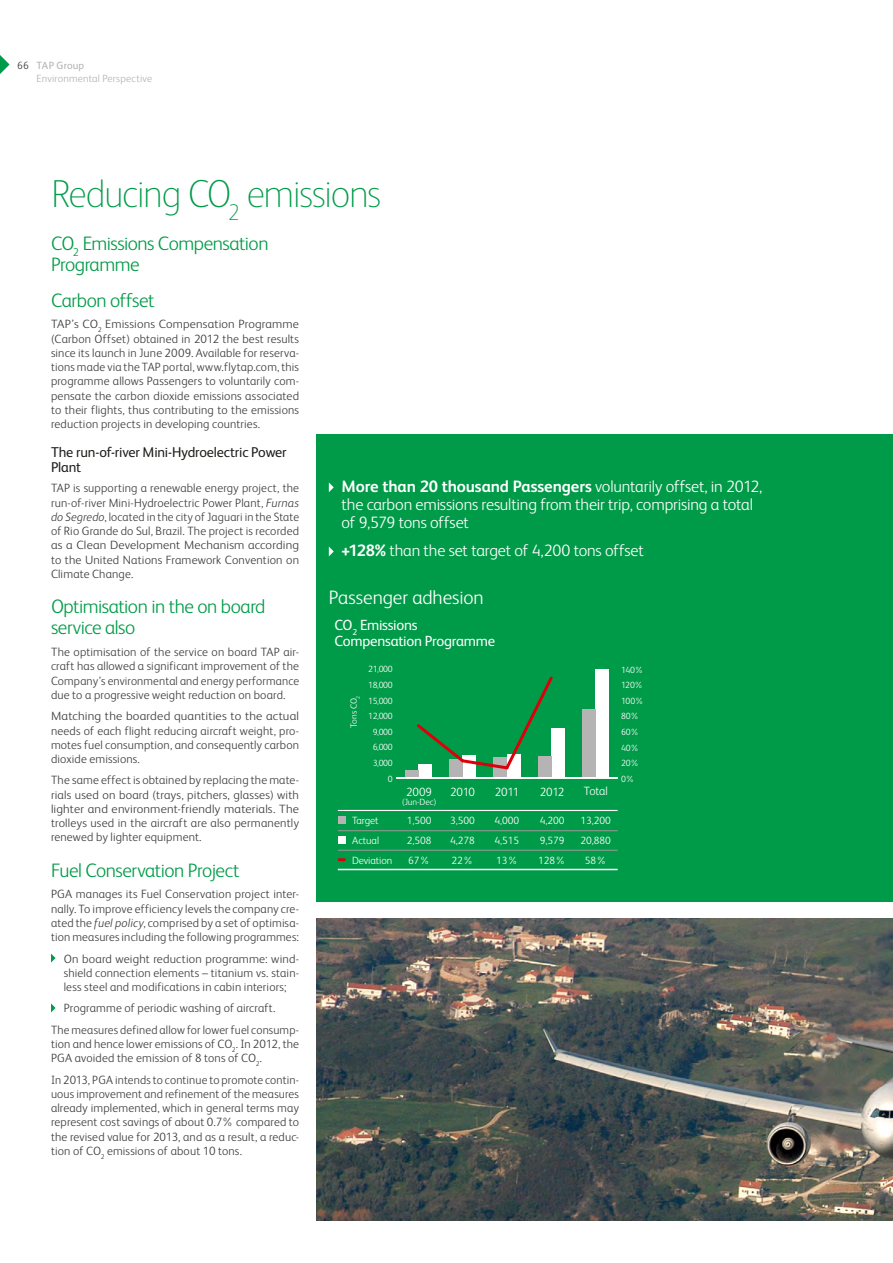
<style>
.page{position:relative;width:893px;height:1263px;background:#fff}
.page>*{position:absolute;margin:0;border:0;box-sizing:border-box;transform-origin:0 0}
.t1{font:100 39px "FS Albert";letter-spacing:-.04em;color:#009b48}
.t2{font:300 19.5px/21px "FS Albert";letter-spacing:-.025em;color:#009b48}
.t3{font:300 19.5px "FS Albert";letter-spacing:-.005em;color:#fff}
.t4{font:300 16.5px/18px "FS Albert";letter-spacing:-.015em;color:#fff}
.t5{font:15px/16.5px "FS Albert";letter-spacing:-.015em;color:#fff}
.t6{font:14.7px/16.2px "FS Albert";letter-spacing:-.015em;color:#fff}
.t7{font:14.25px/15px "FS Albert";letter-spacing:-.015em;color:#1d1d1b}
.t8{font:300 12px/14.2px "FS Albert";letter-spacing:.015em;color:#3c3c3b;text-align:justify}
.t9{font:300 12px/14.2px "FS Albert";letter-spacing:.015em;color:#3c3c3b;text-align:justify;scale:1.04 1}
.t10{font:300 12px/14.2px "FS Albert";letter-spacing:.015em;color:#3c3c3b;text-align:justify;scale:1.06 1}
.t11{font:300 12px "FS Albert";letter-spacing:-.015em;color:#fff}
.t12{font:300 11.85px "FS Albert";letter-spacing:-.035em;color:#fff}
.t13{font:300 10.5px/20px "FS Albert";color:#fff}
.t14{font:300 10.5px/13.4px "FS Albert";letter-spacing:.015em;color:#b3b2b2}
.t15{font:300 10.35px "FS Albert";color:#fff}
.t16{font:300 9px "FS Albert";letter-spacing:-.03em;color:#fff}
.s1{color:#3c3c3b}
.s2{font-weight:400}
.s3{font-style:italic}
.s4{font-weight:700}
</style>
<div class="page">
<svg style="left:0;top:55px;width:10px;height:19px"></svg>
<div style="left:316px;top:435px;width:577px;height:467px;background:#009b48"></div>
<img style="left:316px;top:918px;width:577px;height:302px">
<svg style="left:51px;top:953px;width:5px;height:9px"></svg>
<svg style="left:51px;top:1003px;width:5px;height:9px"></svg>
<svg style="left:329px;top:482px;width:5px;height:10px"></svg>
<svg style="left:329px;top:547px;width:5px;height:9px"></svg>
<div style="left:418px;top:765px;width:14px;height:13px;background:#fff"></div>
<div style="left:463px;top:755px;width:13px;height:23px;background:#fff"></div>
<div style="left:507px;top:754px;width:13px;height:24px;background:#fff"></div>
<div style="left:551px;top:728px;width:13px;height:50px;background:#fff"></div>
<div style="left:595px;top:669px;width:14px;height:109px;background:#fff"></div>
<div style="left:405px;top:770px;width:13px;height:8px;background:#b5b3b3"></div>
<div style="left:449px;top:759px;width:14px;height:19px;background:#b5b3b3"></div>
<div style="left:494px;top:757px;width:13px;height:21px;background:#b5b3b3"></div>
<div style="left:538px;top:756px;width:13px;height:22px;background:#b5b3b3"></div>
<div style="left:582px;top:709px;width:13px;height:69px;background:#b5b3b3"></div>
<hr style="left:396px;top:777px;width:222px;height:2px;background:#fff">
<svg style="left:417px;top:676px;width:136px;height:96px"></svg>
<div style="left:338px;top:816px;width:8px;height:8px;background:#b5b3b3"></div>
<div style="left:338px;top:836px;width:8px;height:8px;background:#fff"></div>
<hr style="left:338px;top:810px;width:280px;height:1px;background:#fff">
<hr style="left:338px;top:830px;width:280px;height:1px;background:#9d9999">
<hr style="left:338px;top:850px;width:280px;height:1px;background:#9d9999">
<hr style="left:338px;top:869px;width:280px;height:1px;background:#fff">
<svg style="left:339px;top:858px;width:5px;height:3px"></svg>
<p class="t14" style="left:37px;top:58px;width:117px;text-indent:-19px"><span class="s1">66</span> <span class="s2">TAP Group<br></span>Environmental Perspective</p>
<h1 class="t1" style="left:51px;top:172px;width:332px">Reducing CO<sub>2</sub> emissions</h1>
<h2 class="t2" style="left:51px;top:233px;width:219px">CO<sub>2</sub> Emissions Compensation<br>Programme</h2>
<h2 class="t2" style="left:51px;top:290px;width:105px">Carbon offset</h2>
<p class="t9" style="left:51px;top:317px;width:240px">TAP ’s CO<sub>2</sub> Emissions Compensation Programme (Carbon Offset) obtained in 2012 the best results since its launch in June 2009. Available for reserva&shy;tions made via the TAP</p>
<p class="t8" style="left:51px;top:360px;width:250px;text-indent:112px">portal, www.flytap.com, this programme allows Passengers to voluntarily com&shy;pensate the carbon dioxide emissions associated to their flights, thus contributing to the emissions reduction projects in developing countries.</p>
<p class="t7" style="left:51px;top:444px;width:237px">The run-of-river Mini-Hydroelectric Power<br>Plant</p>
<p class="t8" style="left:51px;top:481px;width:8px">TAP</p>
<p class="t8" style="left:51px;top:481px;width:250px;text-indent:22px">is supporting a renewable energy project, the run-of-river Mini-Hydroelectric Power Plant, <span class="s3">Furnas do Segredo</span>, located in the city of Jaguari in the State of Rio Grande do Sul, Brazil. The project is recorded as a Clean Development Mechanism according to the United Nations Framework Convention on Climate Change.</p>
<h2 class="t2" style="left:51px;top:596px;width:216px">Optimisation in the on board service also</h2>
<p class="t8" style="left:51px;top:645px;width:217px">The optimisation of the service on board TAP</p>
<p class="t8" style="left:51px;top:645px;width:250px;text-indent:232px">air&shy;craft has allowed a significant improvement of the Company’s environmental and energy performance due to a progressive weight reduction on board.</p>
<p class="t10" style="left:51px;top:709px;width:235px">Matching the boarded quantities to the actual needs of each flight reducing aircraft weight, pro&shy;motes fuel consumption, and consequently carbon dioxide emissions.</p>
<p class="t8" style="left:51px;top:773px;width:250px">The same effect is obtained by replacing the mate&shy;rials used on board (trays, pitchers, glasses) with lighter and environment-friendly materials. The trolleys used in the aircraft are also permanently renewed by lighter equipment.</p>
<h2 class="t2" style="left:51px;top:860px;width:190px">Fuel Conservation Project</h2>
<p class="t8" style="left:51px;top:887px;width:250px">PGA manages its Fuel Conservation project inter&shy;nally. To improve efficiency levels the company cre&shy;ated the <span class="s3">fuel policy</span>, comprised by a set of optimisa&shy;tion measures including the following programmes:</p>
<p class="t8" style="left:64px;top:951px;width:237px">On board weight reduction programme: wind&shy;shield connection elements – titanium vs. stain&shy;less steel and modifications in cabin interiors;</p>
<p class="t8" style="left:51px;top:997px;width:250px;line-height:21.3px;text-indent:4px">Programme of periodic washing of aircraft.<br>The measures defined allow for lower fuel consump-</p>
<p class="t8" style="left:51px;top:1037px;width:250px">tion and hence lower emissions of CO<sub>2</sub>. In 2012, the<br>PGA avoided the emission of 8 tons of CO<sub>2</sub>.</p>
<p class="t8" style="left:51px;top:1072px;width:250px">In 2013, PGA intends to continue to promote contin&shy;uous improvement and refinement of the measures already implemented, which in general terms may represent cost savings of about 0.7% compared to the revised value for 2013, and as a result, a reduc&shy;tion of CO<sub>2</sub> emissions of about 10 tons.</p>
<h3 class="t4" style="left:342px;top:477px;width:422px"><span class="s4">More than 20 thousand Passengers</span> voluntarily offset, in 2012, the carbon emissions resulting from their trip, comprising a total of 9,579 tons offset</h3>
<h3 class="t4" style="left:342px;top:542px;width:304px"><span class="s4">+128%</span> than the set target of 4,200 tons offset</h3>
<h2 class="t3" style="left:329px;top:586px;width:156px">Passenger adhesion</h2>
<p class="t6" style="left:334px;top:617px;width:162px">CO<sub>2</sub> Emissions<br>Compensation Programme</p>
<p class="t5" style="left:370px;top:617px;width:165px">CO<sub>2</sub> Emissions<br>Compensation Programme</p>
<p class="t16" style="left:368px;top:664px;width:26px">21,000</p>
<p class="t16" style="left:349px;top:728px;width:33px;rotate:-90deg">Tons CO<sub>2</sub></p>
<p class="t16" style="left:368px;top:680px;width:26px">18,000</p>
<p class="t16" style="left:368px;top:695px;width:26px">15,000</p>
<p class="t16" style="left:368px;top:711px;width:26px">12,000</p>
<p class="t16" style="left:373px;top:726px;width:22px">9,000</p>
<p class="t16" style="left:373px;top:742px;width:22px">6,000</p>
<p class="t16" style="left:373px;top:758px;width:22px">3,000</p>
<p class="t16" style="left:388px;top:773px;width:6px">0</p>
<p class="t13" style="left:352px;top:810px;width:28px">Target<br>Actual</p>
<p class="t12" style="left:414px;top:782px;width:26px">2010</p>
<p class="t12" style="left:458px;top:782px;width:25px">2011</p>
<p class="t12" style="left:502px;top:782px;width:25px">2012</p>
<p class="t12" style="left:545px;top:781px;width:25px">Total</p>
<p class="t15" style="left:414px;top:811px;width:26px">3,500</p>
<p class="t15" style="left:457px;top:811px;width:26px">4,000</p>
<p class="t15" style="left:501px;top:811px;width:26px">4,200</p>
<p class="t15" style="left:542px;top:811px;width:31px">13,200</p>
<p class="t15" style="left:414px;top:830px;width:26px">4,278</p>
<p class="t15" style="left:457px;top:830px;width:26px">4,515</p>
<p class="t15" style="left:501px;top:830px;width:26px">9,579</p>
<p class="t15" style="left:542px;top:830px;width:31px">20,880</p>
<p class="t11" style="left:584px;top:784px;width:25px">Total</p>
<p class="t11" style="left:406px;top:785px;width:27px">2009</p>
<p class="t11" style="left:450px;top:785px;width:26px">2010</p>
<p class="t11" style="left:495px;top:785px;width:26px">2011</p>
<p class="t11" style="left:540px;top:785px;width:26px">2012</p>
<p class="t16" style="left:402px;top:797px;width:36px">(Jun-Dec)</p>
<p class="t13" style="left:407px;top:810px;width:26px">1,500</p>
<p class="t13" style="left:450px;top:810px;width:26px">3,500</p>
<p class="t13" style="left:495px;top:810px;width:26px">4,000</p>
<p class="t13" style="left:540px;top:810px;width:26px">4,200</p>
<p class="t13" style="left:581px;top:810px;width:32px">13,200</p>
<p class="t13" style="left:407px;top:830px;width:26px">2,508</p>
<p class="t13" style="left:450px;top:830px;width:26px">4,278</p>
<p class="t13" style="left:495px;top:830px;width:26px">4,515</p>
<p class="t13" style="left:540px;top:830px;width:26px">9,579</p>
<p class="t13" style="left:581px;top:830px;width:32px">20,880</p>
<p class="t15" style="left:372px;top:850px;width:23px">67%</p>
<p class="t15" style="left:415px;top:850px;width:23px">22%</p>
<p class="t15" style="left:459px;top:850px;width:23px">13%</p>
<p class="t15" style="left:500px;top:850px;width:29px">128%</p>
<p class="t15" style="left:546px;top:850px;width:23px">58%</p>
<p class="t13" style="left:352px;top:850px;width:42px">Deviation</p>
<p class="t13" style="left:408px;top:850px;width:23px">67%</p>
<p class="t13" style="left:452px;top:850px;width:23px">22%</p>
<p class="t13" style="left:496px;top:850px;width:23px">13%</p>
<p class="t13" style="left:538px;top:850px;width:29px">128%</p>
<p class="t13" style="left:585px;top:850px;width:23px">58%</p>
<p class="t16" style="left:621px;top:664px;width:24px">140%</p>
<p class="t16" style="left:621px;top:680px;width:24px">120%</p>
<p class="t16" style="left:621px;top:695px;width:24px">100%</p>
<p class="t16" style="left:621px;top:711px;width:20px">80%</p>
<p class="t16" style="left:621px;top:727px;width:20px">60%</p>
<p class="t16" style="left:621px;top:742px;width:20px">40%</p>
<p class="t16" style="left:621px;top:758px;width:20px">20%</p>
<p class="t16" style="left:621px;top:773px;width:15px">0%</p>
</div>
